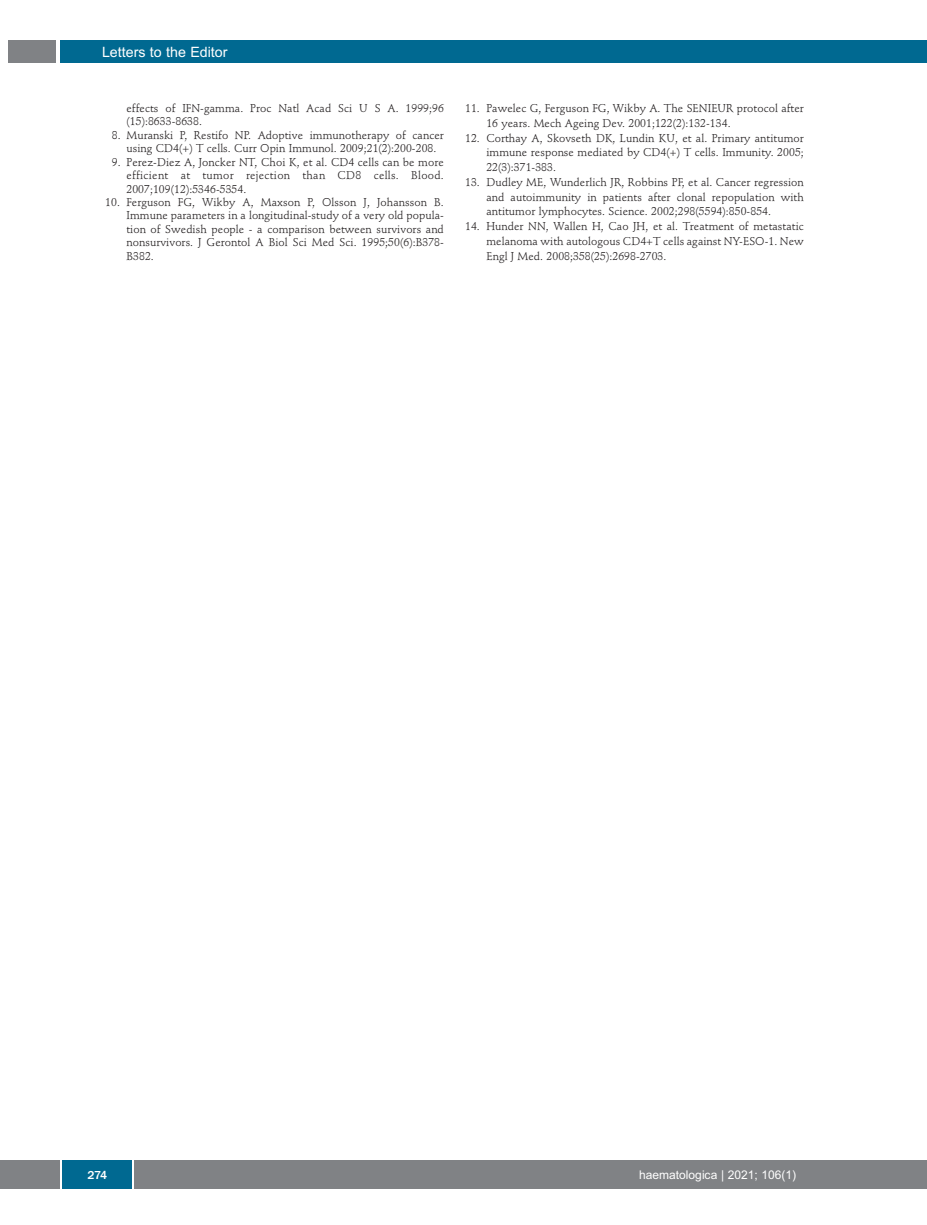
<style>
.page{position:relative;width:927px;height:1225px;background:#fff}
.page>*{position:absolute;margin:0;border:0;box-sizing:border-box;transform-origin:0 0}
.t1{font:14.25px "Arial";color:#fff}
.t2{font:12px "Arial";color:#fff}
.t3{font:500 12px "Franklin Gothic";color:#fff}
.t4{font:11.25px/13.4px "Stempel Schneidler";letter-spacing:.005em;color:#231f20;text-align:justify}
</style>
<div class="page">
<div style="left:910px;top:1160px;width:17px;height:28px;background:#808285"></div>
<div style="left:911px;top:40px;width:16px;height:22px;background:#006991"></div>
<div style="left:0;top:1160px;width:910px;height:28px;background:#808285"></div>
<div style="left:62px;top:1160px;width:71px;height:28px;background:#006991"></div>
<hr style="left:60px;top:1160px;width:2px;height:28px;background:#fff">
<svg style="left:133px;top:1160px;width:1px;height:28px"></svg>
<div style="left:60px;top:40px;width:852px;height:22px;background:#006991"></div>
<div style="left:9px;top:40px;width:47px;height:22px;background:#808285"></div>
<p class="t1" style="left:102px;top:44px;width:127px">Letters to the Editor</p>
<p class="t4" style="left:126px;top:103px;width:319px">effects of IFN-gamma. Proc Natl Acad Sci U S A. 1999;96 (15):8633-8638.</p>
<p class="t4" style="left:126px;top:129px;width:319px;text-indent:-15px">8. Muranski P, Restifo NP. Adoptive immunotherapy of cancer using CD4(+) T cells. Curr Opin Immunol. 2009;21(2):200-208.</p>
<p class="t4" style="left:126px;top:156px;width:319px;text-indent:-15px">9. Perez-Diez A, Joncker NT, Choi K, et al. CD4 cells can be more efficient at tumor rejection than CD8 cells. Blood.<br>2007;109(12):5346-5354.</p>
<p class="t4" style="left:126px;top:196px;width:319px;text-indent:-21px">10. Ferguson FG, Wikby A, Maxson P, Olsson J, Johansson B.<br>Immune parameters in a longitudinal-study of a very old popula&shy;tion of Swedish people - a comparison between survivors and nonsurvivors. J Gerontol A Biol Sci Med Sci. 1995;50(6):B378- B382.</p>
<p class="t4" style="left:486px;top:102px;width:319px;line-height:14.7px;text-indent:-21px">11. Pawelec G, Ferguson FG, Wikby A. The SENIEUR protocol after<br>16 years. Mech Ageing Dev. 2001;122(2):132-134.</p>
<p class="t4" style="left:486px;top:131px;width:319px;line-height:14.7px;text-indent:-21px">12. Corthay A, Skovseth DK, Lundin KU, et al. Primary antitumor immune response mediated by CD4(+) T cells. Immunity. 2005; 22(3):371-383.</p>
<p class="t4" style="left:486px;top:176px;width:319px;line-height:14.7px;text-indent:-21px">13. Dudley ME, Wunderlich JR, Robbins PF, et al. Cancer regression and autoimmunity in patients after clonal repopulation with antitumor lymphocytes. Science. 2002;298(5594):850-854.</p>
<p class="t4" style="left:486px;top:220px;width:319px;line-height:14.7px;text-indent:-21px">14. Hunder NN, Wallen H, Cao JH, et al. Treatment of metastatic melanoma with autologous CD4+T cells against NY-ESO-1. New Engl J Med. 2008;358(25):2698-2703.</p>
<p class="t3" style="left:87px;top:1167px;width:21px">274</p>
<p class="t2" style="left:639px;top:1167px;width:158px">haematologica | 2021; 106(1)</p>
</div>
